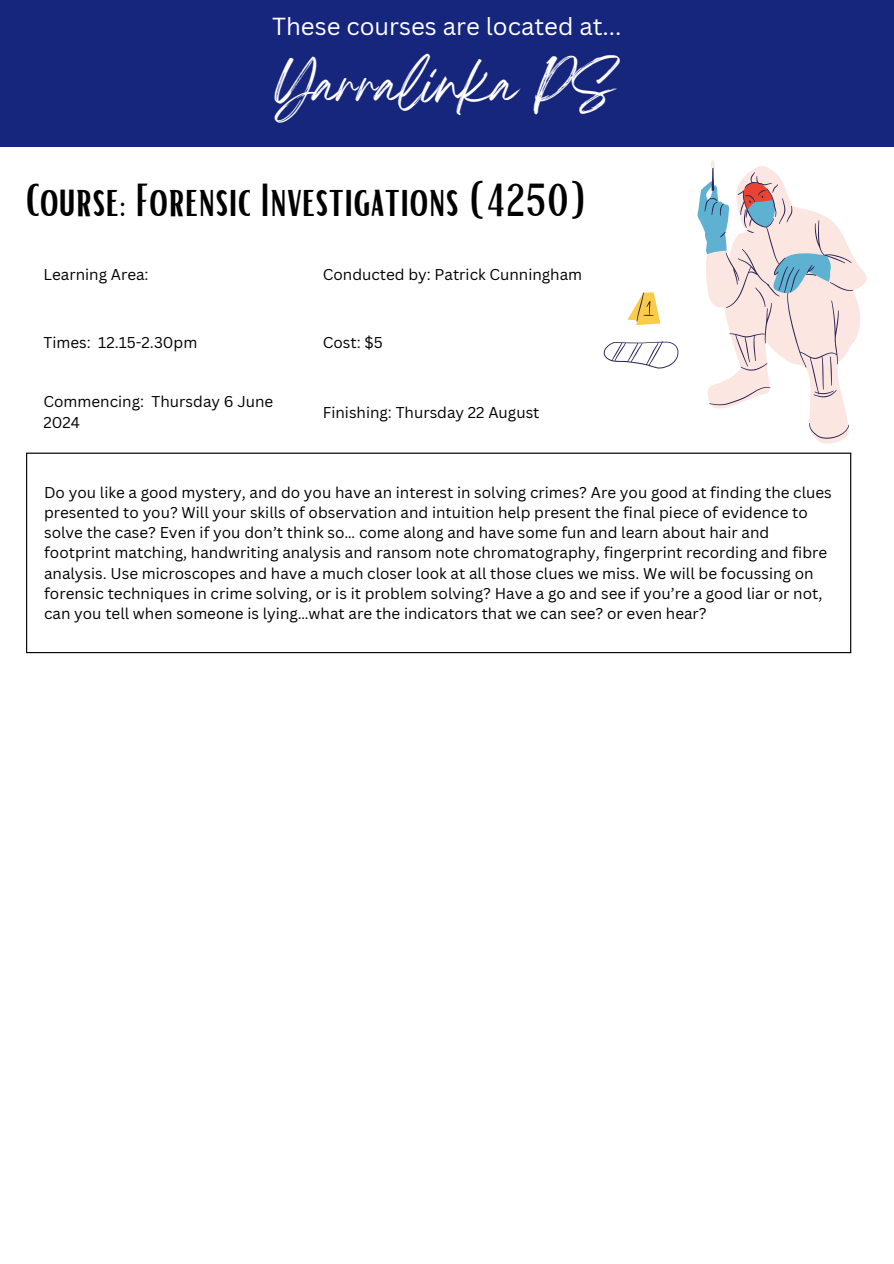
<style>
.page{position:relative;width:894px;height:1264px;background:#fff}
.page>*{position:absolute;margin:0;border:0;box-sizing:border-box;transform-origin:0 0}
.t1{font:45px "Bright";color:#000}
.t2{font:45px "Breathing";color:#fff}
.t3{font:24px "Canva Sans";color:#fff}
.t4{font:15.3px/20.2px "Canva Sans";color:#000}
</style>
<div class="page">
<div style="left:0;top:0;width:893px;height:147px;background:#17267d"></div>
<hr style="left:26px;top:454px;width:1px;height:198px;background:#000">
<hr style="left:849px;top:454px;width:2px;height:198px;background:#000">
<hr style="left:26px;top:452px;width:825px;height:2px;background:#000">
<hr style="left:26px;top:652px;width:825px;height:1px;background:#000">
<svg style="left:711px;top:160px;width:155px;height:284px"></svg>
<svg style="left:603px;top:168px;width:249px;height:271px"></svg>
<p class="t3" style="left:272px;top:10px;width:351px">These courses are located at...</p>
<p class="t2" style="left:274px;top:71px;width:342px">Yarralinka PS</p>
<p class="t1" style="left:26px;top:171px;width:562px">Course: Forensic Investigations (4250)</p>
<p class="t4" style="left:43px;top:264px;width:107px">Learning Area:</p>
<h1 class="t4" style="left:323px;top:264px;width:261px">Conducted by: Patrick Cunningham</h1>
<p class="t4" style="left:43px;top:332px;width:155px">Times: 12.15-2.30pm</p>
<h1 class="t4" style="left:323px;top:332px;width:61px">Cost: $5</h1>
<p class="t4" style="left:43px;top:391px;width:231px">Commencing: Thursday 6 June<br>2024</p>
<p class="t4" style="left:323px;top:401px;width:218px">Finishing: Thursday 22 August</p>
<p class="t4" style="left:44px;top:481px;width:789px">Do you like a good mystery, and do you have an interest in solving crimes? Are you good at finding the clues presented to you? Will your skills of observation and intuition help present the final piece of evidence to solve the case? Even if you don’t think so… come along and have some fun and learn about hair and footprint matching, handwriting analysis and ransom note chromatography, fingerprint recording and fibre analysis. Use microscopes and have a much closer look at all those clues we miss. We will be focussing on forensic techniques in crime solving, or is it problem solving? Have a go and see if you’re a good liar or not, can you tell when someone is lying…what are the indicators that we can see? or even hear?</p>
</div>
